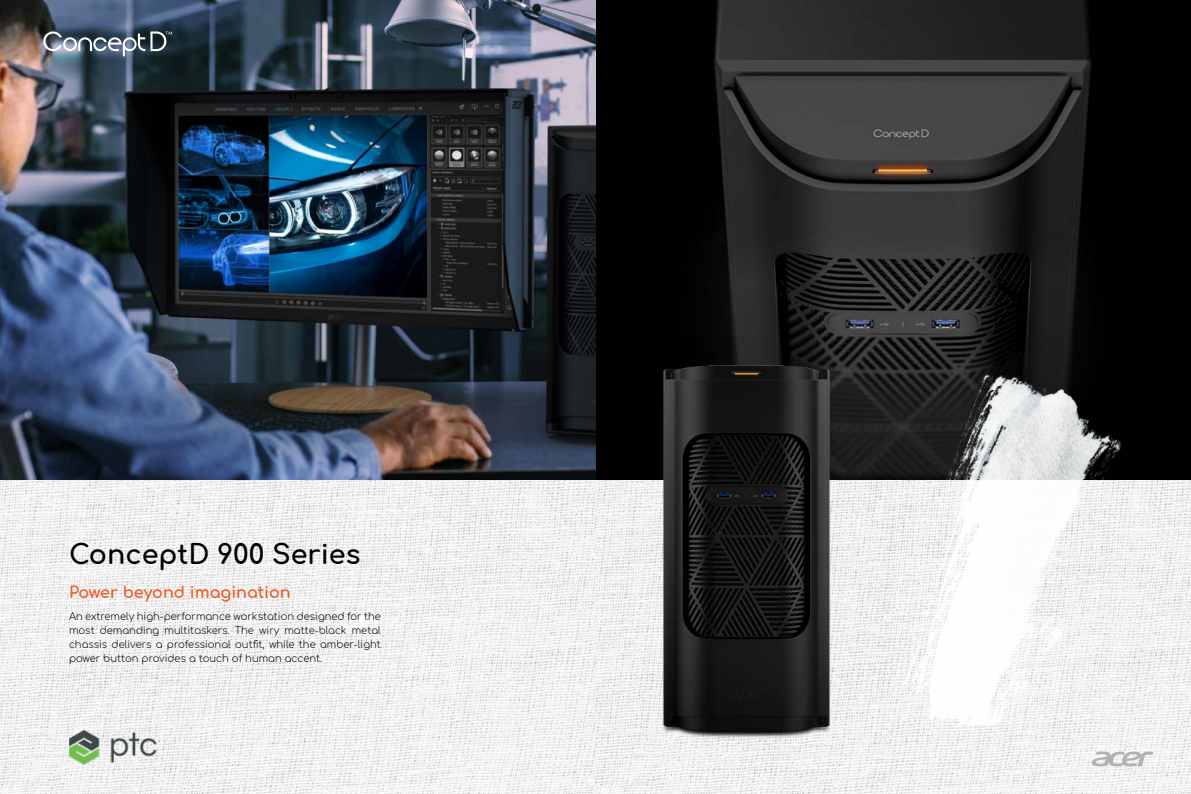
<style>
.page{position:relative;width:1191px;height:794px;background:#fff}
.page>*{position:absolute;margin:0;border:0;box-sizing:border-box;transform-origin:0 0}
.t1{font:700 27px "Comfortaa";color:#000}
.t2{font:700 16px "Comfortaa";color:#eb5b25}
.t3{font:300 10px/14px "Comfortaa";color:#000;text-align:justify}
</style>
<div class="page">
<img style="left:0;top:479px;width:1191px;height:315px">
<img style="left:0;top:0;width:1191px;height:479px">
<img style="left:853px;top:352px;width:293px;height:421px">
<svg style="left:1091px;top:751px;width:62px;height:15px"></svg>
<img style="left:67px;top:728px;width:93px;height:37px">
<img style="left:603px;top:337px;width:294px;height:423px">
<svg style="left:43px;top:31px;width:129px;height:25px"></svg>
<h1 class="t1" style="left:69px;top:529px;width:293px">ConceptD 900 Series</h1>
<h2 class="t2" style="left:69px;top:577px;width:223px">Power beyond imagination</h2>
<p class="t3" style="left:69px;top:607px;width:313px">An extremely high-performance workstation designed for the most demanding multitaskers. The wiry matte-black metal chassis delivers a professional outfit, while the amber-light power button provides a touch of human accent.</p>
</div>
